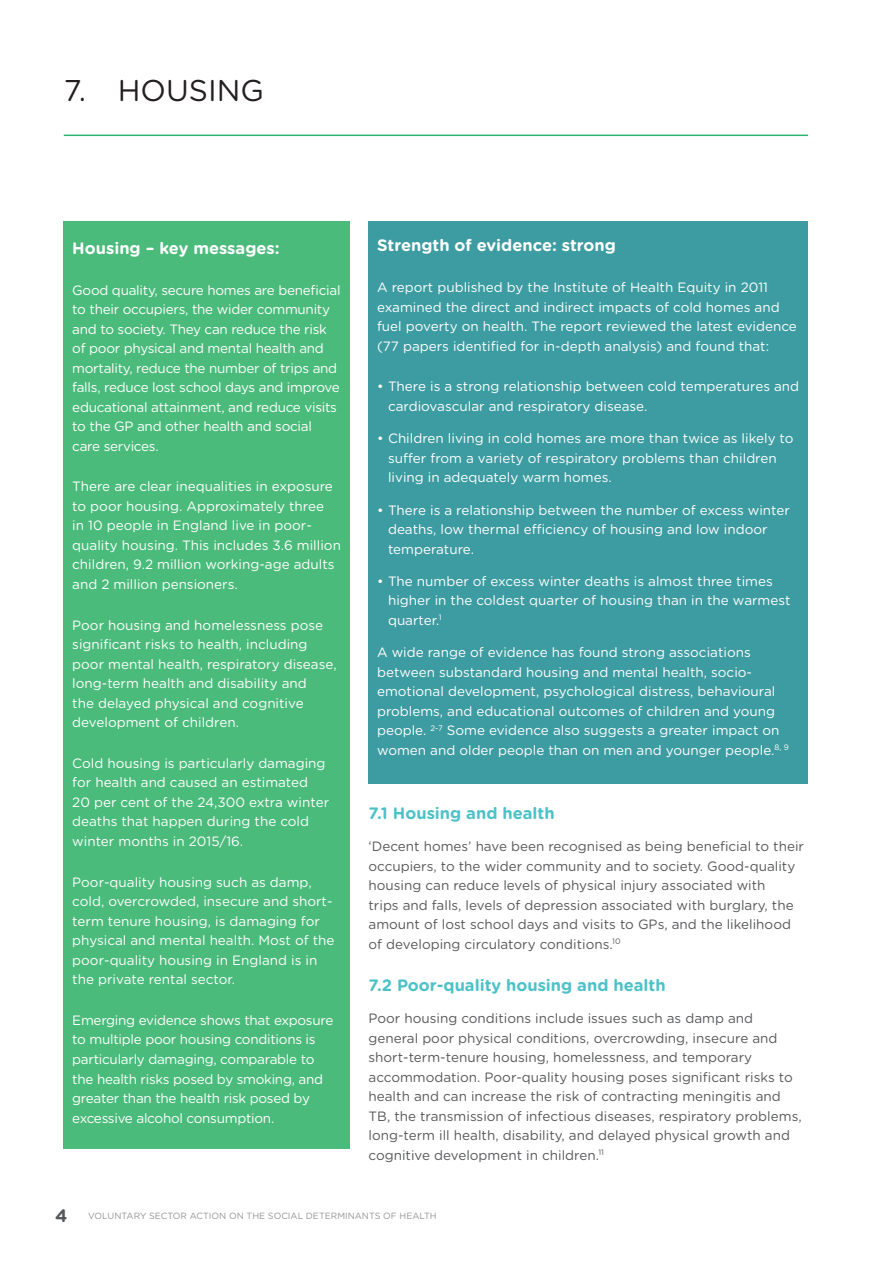
<style>
.page{position:relative;width:893px;height:1263px;background:#fff}
.page>*{position:absolute;margin:0;border:0;box-sizing:border-box;transform-origin:0 0}
.main_heading_green{font:30px "Gotham Rounded";color:#231f20}
.sub_heading__aqua{font:700 16.5px "Gotham Rounded";color:#4cc2c8}
.justified_text{font:700 16.5px "Gotham Rounded";color:#fff}
.justified_text-2{font:13.5px/19.5px "Gotham Rounded";color:#fff}
.justified_text-3{font:13.5px/19.5px "Gotham Rounded";color:#57585a}
.justified_text-4{font:13.5px/19.5px "Gotham Rounded";letter-spacing:-.02em;color:#fff}
.bullet_text{font:13.5px/19.5px "Gotham Rounded";color:#fff}
.t1{font:9px "Gotham Rounded";color:#939598}
.s1{font-weight:700;font-size:18px;color:#57585a}
</style>
<div class="page">
<hr style="left:64px;top:135px;width:744px;height:1px;background:#2db56f">
<div style="left:64px;top:221px;width:286px;height:928px;background:#4bbb7b"></div>
<div style="left:369px;top:221px;width:439px;height:562px;background:#3d9ca1"></div>
<p class="main_heading_green" style="left:64px;top:69px;width:202px">7. HOUSING</p>
<p class="justified_text" style="left:72px;top:236px;width:209px">Housing – key messages:</p>
<p class="justified_text-4" style="left:72px;top:279px;width:270px">Good quality, secure homes are beneficial to their occupiers, the wider community and to society. They can reduce the risk of poor physical and mental health and mortality, reduce the number of trips and falls, reduce lost school days and improve educational attainment, and reduce visits to the GP and other health and social care services.</p>
<p class="justified_text-2" style="left:72px;top:476px;width:270px">There are clear inequalities in exposure to poor housing. Approximately three<br>in 10 people in England live in poor&shy;quality housing. This includes 3.6 million children, 9.2 million working-age adults and 2 million pensioners.</p>
<p class="justified_text-2" style="left:72px;top:614px;width:266px">Poor housing and homelessness pose significant risks to health, including poor mental health, respiratory disease, long-term health and disability and<br>the delayed physical and cognitive development of children.</p>
<p class="justified_text-2" style="left:72px;top:753px;width:258px">Cold housing is particularly damaging for health and caused an estimated 20 per cent of the 24,300 extra winter deaths that happen during the cold winter months in 2015/16.</p>
<p class="justified_text-2" style="left:72px;top:871px;width:264px">Poor-quality housing such as damp, cold, overcrowded, insecure and short&shy;term tenure housing, is damaging for physical and mental health. Most of the poor-quality housing in England is in the private rental sector.</p>
<p class="justified_text-4" style="left:72px;top:1010px;width:263px">Emerging evidence shows that exposure to multiple poor housing conditions is particularly damaging, comparable to the health risks posed by smoking, and greater than the health risk posed by excessive alcohol consumption.</p>
<p class="justified_text" style="left:377px;top:233px;width:240px">Strength of evidence: strong</p>
<p class="justified_text-2" style="left:377px;top:277px;width:421px">A report published by the Institute of Health Equity in 2011 examined the direct and indirect impacts of cold homes and fuel poverty on health. The report reviewed the latest evidence (77 papers identified for in-depth analysis) and found that:</p>
<p class="bullet_text" style="left:388px;top:376px;width:413px;text-indent:-11px">• There is a strong relationship between cold temperatures and cardiovascular and respiratory disease.</p>
<p class="bullet_text" style="left:388px;top:428px;width:407px;text-indent:-11px">• Children living in cold homes are more than twice as likely to suffer from a variety of respiratory problems than children living in adequately warm homes.</p>
<p class="bullet_text" style="left:388px;top:499px;width:403px;text-indent:-11px">• There is a relationship between the number of excess winter deaths, low thermal efficiency of housing and low indoor temperature.</p>
<p class="bullet_text" style="left:388px;top:571px;width:404px;text-indent:-11px">• The number of excess winter deaths is almost three times higher in the coldest quarter of housing than in the warmest quarter.<sup>1</sup></p>
<p class="justified_text-2" style="left:377px;top:642px;width:413px">A wide range of evidence has found strong associations between substandard housing and mental health, socio&shy;emotional development, psychological distress, behavioural problems, and educational outcomes of children and young people. <sup>2-7</sup> Some evidence also suggests a greater impact on women and older people than on men and younger people.<sup>8,</sup> <sup>9</sup></p>
<p class="sub_heading__aqua" style="left:369px;top:801px;width:188px">7.1 Housing and health</p>
<p class="justified_text-3" style="left:369px;top:836px;width:437px">‘Decent homes’ have been recognised as being beneficial to their occupiers, to the wider community and to society. Good-quality housing can reduce levels of physical injury associated with<br>trips and falls, levels of depression associated with burglary, the amount of lost school days and visits to GPs, and the likelihood of developing circulatory conditions.<sup>10</sup></p>
<p class="sub_heading__aqua" style="left:369px;top:973px;width:299px">7.2 Poor-quality housing and health</p>
<p class="justified_text-3" style="left:369px;top:1008px;width:435px">Poor housing conditions include issues such as damp and general poor physical conditions, overcrowding, insecure and short-term-tenure housing, homelessness, and temporary accommodation. Poor-quality housing poses significant risks to health and can increase the risk of contracting meningitis and TB, the transmission of infectious diseases, respiratory problems, long-term ill health, disability, and delayed physical growth and cognitive development in children.<sup>11</sup></p>
<p class="t1" style="left:55px;top:1210px;width:383px"><span class="s1">4</span> VOLUNTARY SECTOR ACTION ON THE SOCIAL DETERMINANTS OF HEALTH</p>
</div>
